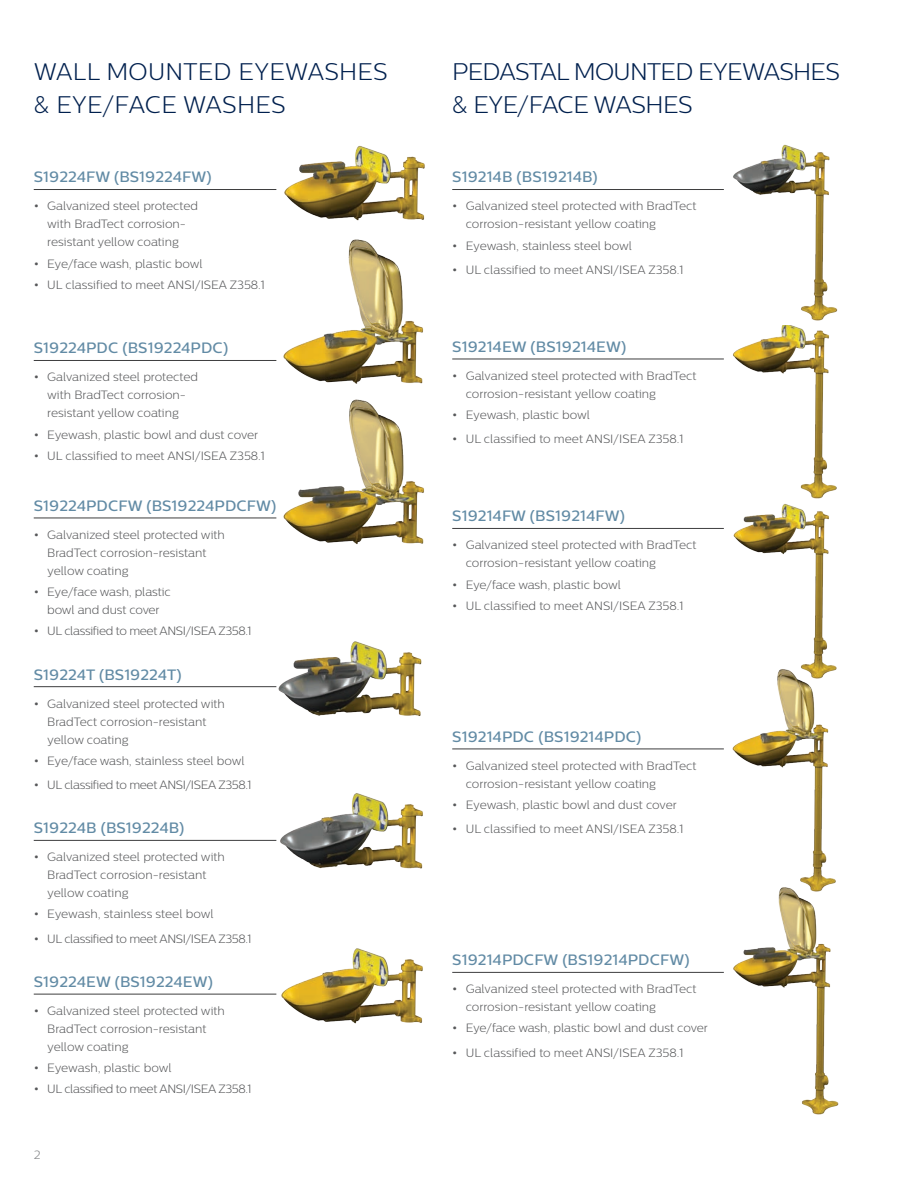
<style>
.page{position:relative;width:918px;height:1188px;background:#fff}
.page>*{position:absolute;margin:0;border:0;box-sizing:border-box;transform-origin:0 0}
.product_category{font:300 24px/33px "Centrale Sans";letter-spacing:-.02em;color:#00204e}
.product_category-2{font:300 24px/33px "Centrale Sans";letter-spacing:.01em;color:#00204e}
.product_table_head{font:500 15px "Centrale Sans";letter-spacing:.01em;color:#628ba5}
.t1{font:300 12px/18px "Centrale Sans";color:#57585a}
.t2{font:300 12px "Centrale Sans";letter-spacing:-.03em;color:#57585a}
.t3{font:300 12px "Centrale Sans";color:#808285}
.s1{font-weight:700}
</style>
<div class="page">
<hr style="left:452px;top:189px;width:272px;height:1px;background:#3e3e3f">
<hr style="left:452px;top:359px;width:272px;height:1px;background:#3e3e3f">
<hr style="left:452px;top:528px;width:272px;height:1px;background:#3e3e3f">
<hr style="left:452px;top:749px;width:272px;height:1px;background:#3e3e3f">
<hr style="left:452px;top:972px;width:272px;height:1px;background:#3e3e3f">
<img style="left:733px;top:144px;width:105px;height:355px">
<img style="left:733px;top:504px;width:96px;height:161px">
<img style="left:732px;top:665px;width:105px;height:218px">
<img style="left:733px;top:883px;width:105px;height:232px">
<img style="left:280px;top:793px;width:143px;height:76px">
<img style="left:274px;top:641px;width:148px;height:75px">
<hr style="left:34px;top:189px;width:242px;height:1px;background:#3e3e3f">
<hr style="left:34px;top:360px;width:242px;height:1px;background:#3e3e3f">
<hr style="left:34px;top:518px;width:242px;height:1px;background:#3e3e3f">
<hr style="left:34px;top:686px;width:242px;height:1px;background:#3e3e3f">
<hr style="left:34px;top:840px;width:242px;height:1px;background:#3e3e3f">
<hr style="left:34px;top:994px;width:242px;height:1px;background:#3e3e3f">
<img style="left:276px;top:948px;width:147px;height:76px">
<img style="left:284px;top:145px;width:141px;height:76px">
<img style="left:276px;top:239px;width:148px;height:145px">
<img style="left:283px;top:399px;width:141px;height:145px">
<p class="product_category-2" style="left:34px;top:55px;width:356px">WALL MOUNTED EYEWASHES &amp; EYE/FACE WASHES</p>
<p class="product_category" style="left:452px;top:55px;width:389px">PEDASTAL MOUNTED EYEWASHES &amp; EYE/FACE WASHES</p>
<p class="product_table_head" style="left:34px;top:168px;width:179px">S19224FW (BS19224FW)</p>
<p class="t1" style="left:34px;top:197px;width:166px;text-align:center"><span class="s1">•</span> Galvanized steel protected with BradTect corrosion&shy;resistant yellow coating</p>
<p class="t1" style="left:34px;top:254px;width:170px"><span class="s1">•</span> Eye/face wash, plastic bowl</p>
<p class="t1" style="left:34px;top:276px;width:233px"><span class="s1">•</span> UL classified to meet ANSI/ISEA Z358.1</p>
<p class="product_table_head" style="left:34px;top:339px;width:196px">S19224PDC (BS19224PDC)</p>
<p class="t1" style="left:34px;top:368px;width:166px;text-align:center"><span class="s1">•</span> Galvanized steel protected with BradTect corrosion&shy;resistant yellow coating</p>
<p class="t1" style="left:34px;top:425px;width:226px"><span class="s1">•</span> Eyewash, plastic bowl and dust cover</p>
<p class="t1" style="left:34px;top:446px;width:233px"><span class="s1">•</span> UL classified to meet ANSI/ISEA Z358.1</p>
<p class="product_table_head" style="left:34px;top:497px;width:244px">S19224PDCFW (BS19224PDCFW)</p>
<p class="t1" style="left:47px;top:525px;width:179px;text-indent:-14px"><span class="s1">•</span> Galvanized steel protected with<br>BradTect corrosion-resistant yellow coating</p>
<p class="t1" style="left:34px;top:583px;width:138px;text-align:center"><span class="s1">•</span> Eye/face wash, plastic bowl and dust cover</p>
<p class="t2" style="left:34px;top:624px;width:219px"><span class="s1">•</span> UL classified to meet ANSI/ISEA Z358.1</p>
<p class="product_table_head" style="left:34px;top:665px;width:149px">S19224T (BS19224T)</p>
<p class="t1" style="left:47px;top:694px;width:179px;text-indent:-14px"><span class="s1">•</span> Galvanized steel protected with<br>BradTect corrosion-resistant yellow coating</p>
<p class="t1" style="left:34px;top:751px;width:212px"><span class="s1">•</span> Eye/face wash, stainless steel bowl</p>
<p class="t2" style="left:34px;top:778px;width:219px"><span class="s1">•</span> UL classified to meet ANSI/ISEA Z358.1</p>
<p class="product_table_head" style="left:34px;top:819px;width:152px">S19224B (BS19224B)</p>
<p class="t1" style="left:47px;top:848px;width:179px;text-indent:-14px"><span class="s1">•</span> Galvanized steel protected with<br>BradTect corrosion-resistant yellow coating</p>
<p class="t1" style="left:34px;top:905px;width:181px"><span class="s1">•</span> Eyewash, stainless steel bowl</p>
<p class="t2" style="left:34px;top:932px;width:219px"><span class="s1">•</span> UL classified to meet ANSI/ISEA Z358.1</p>
<p class="product_table_head" style="left:34px;top:973px;width:181px">S19224EW (BS19224EW)</p>
<p class="t1" style="left:47px;top:1002px;width:179px;text-indent:-14px"><span class="s1">•</span> Galvanized steel protected with<br>BradTect corrosion-resistant yellow coating</p>
<p class="t1" style="left:34px;top:1059px;width:139px"><span class="s1">•</span> Eyewash, plastic bowl</p>
<p class="t2" style="left:34px;top:1082px;width:219px"><span class="s1">•</span> UL classified to meet ANSI/ISEA Z358.1</p>
<p class="t3" style="left:34px;top:1148px;width:8px">2</p>
<p class="product_table_head" style="left:452px;top:168px;width:147px">S19214B (BS19214B)</p>
<p class="t1" style="left:466px;top:197px;width:232px;text-indent:-14px"><span class="s1">•</span> Galvanized steel protected with BradTect corrosion-resistant yellow coating</p>
<p class="t1" style="left:452px;top:236px;width:181px"><span class="s1">•</span> Eyewash, stainless steel bowl</p>
<p class="t1" style="left:452px;top:261px;width:233px"><span class="s1">•</span> UL classified to meet ANSI/ISEA Z358.1</p>
<p class="product_table_head" style="left:452px;top:338px;width:176px">S19214EW (BS19214EW)</p>
<p class="t1" style="left:466px;top:367px;width:232px;text-indent:-14px"><span class="s1">•</span> Galvanized steel protected with BradTect corrosion-resistant yellow coating</p>
<p class="t1" style="left:452px;top:406px;width:139px"><span class="s1">•</span> Eyewash, plastic bowl</p>
<p class="t1" style="left:452px;top:430px;width:233px"><span class="s1">•</span> UL classified to meet ANSI/ISEA Z358.1</p>
<p class="product_table_head" style="left:452px;top:507px;width:174px">S19214FW (BS19214FW)</p>
<p class="t1" style="left:466px;top:536px;width:232px;text-indent:-14px"><span class="s1">•</span> Galvanized steel protected with BradTect corrosion-resistant yellow coating</p>
<p class="t1" style="left:452px;top:575px;width:170px"><span class="s1">•</span> Eye/face wash, plastic bowl</p>
<p class="t1" style="left:452px;top:596px;width:233px"><span class="s1">•</span> UL classified to meet ANSI/ISEA Z358.1</p>
<p class="product_table_head" style="left:452px;top:728px;width:191px">S19214PDC (BS19214PDC)</p>
<p class="t1" style="left:466px;top:756px;width:232px;text-indent:-14px"><span class="s1">•</span> Galvanized steel protected with BradTect corrosion-resistant yellow coating</p>
<p class="t1" style="left:452px;top:796px;width:226px"><span class="s1">•</span> Eyewash, plastic bowl and dust cover</p>
<p class="t1" style="left:452px;top:820px;width:233px"><span class="s1">•</span> UL classified to meet ANSI/ISEA Z358.1</p>
<p class="product_table_head" style="left:452px;top:951px;width:239px">S19214PDCFW (BS19214PDCFW)</p>
<p class="t1" style="left:466px;top:980px;width:232px;text-indent:-14px"><span class="s1">•</span> Galvanized steel protected with BradTect corrosion-resistant yellow coating</p>
<p class="t1" style="left:452px;top:1019px;width:257px"><span class="s1">•</span> Eye/face wash, plastic bowl and dust cover</p>
<p class="t1" style="left:452px;top:1043px;width:233px"><span class="s1">•</span> UL classified to meet ANSI/ISEA Z358.1</p>
</div>
